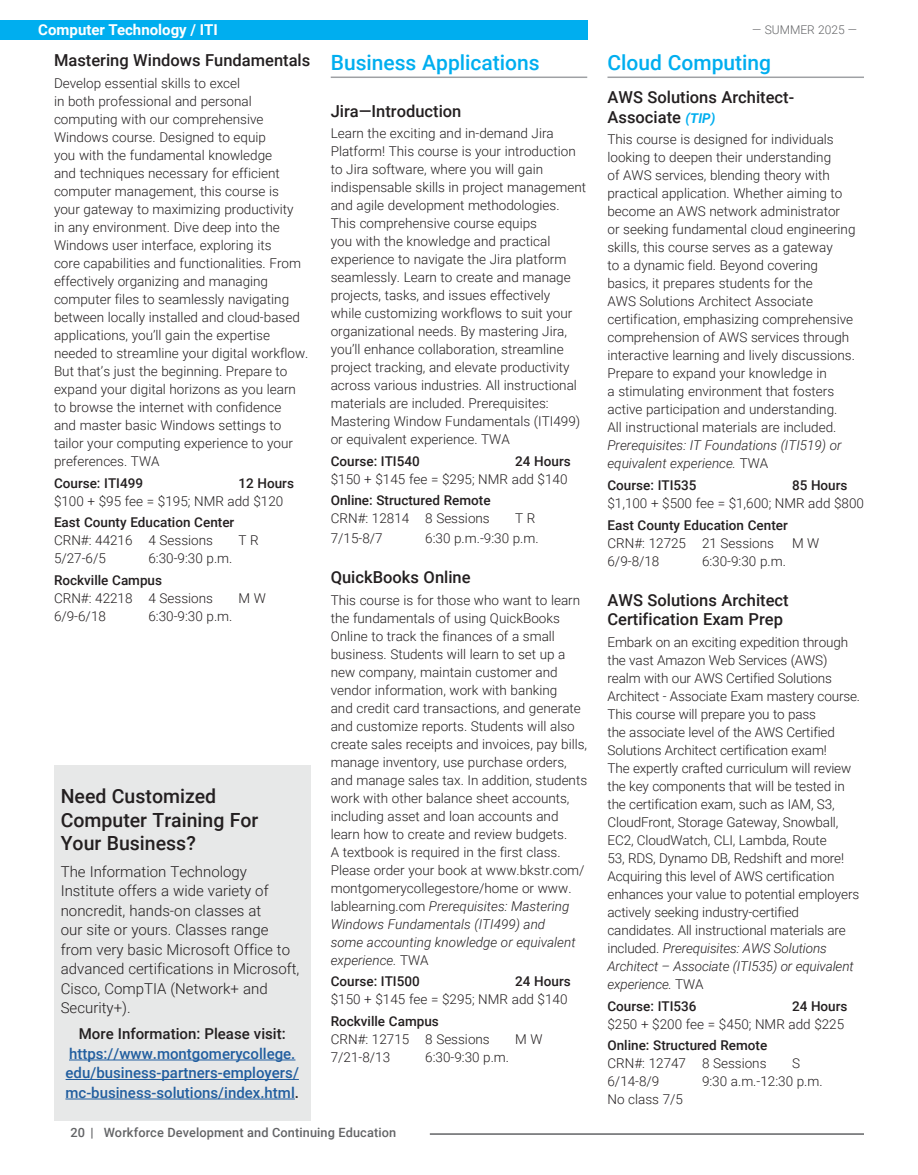
<style>
.page{position:relative;width:918px;height:1175px;background:#fff}
.page>*{position:absolute;margin:0;border:0;box-sizing:border-box;transform-origin:0 0}
.t1{font:500 21px "Roboto";color:#00aeef}
.t2{font:500 19.5px/23.4px "Roboto";color:#231f20}
.t3{font:500 16.5px/19.8px "Roboto";color:#231f20}
.t4{font:300 15px/19.5px "Roboto";color:#231f20}
.t5{font:500 15px/19.5px "Roboto";color:#215e9f}
.t6{font:500 15px "Roboto";color:#231f20}
.t7{font:700 15px "Roboto";color:#fff}
.t8{font:300 13.5px/18px "Roboto";color:#231f20}
.t9{font:500 13.5px "Roboto";color:#231f20}
.t10{font:italic 300 13.5px/18px "Roboto";color:#231f20}
.t11{font:500 12.75px "Roboto";letter-spacing:.01em;color:#636466}
.t12{font:300 12px "Roboto";color:#636466}
.s1{font-style:italic}
.s2{font-weight:700;font-style:italic;font-size:13.5px;color:#00aeef}
.s3{font-style:normal}
.s4{color:#231f20}
</style>
<div class="page">
<hr style="left:430px;top:1133px;width:434px;height:1px;background:#636466">
<div style="left:0;top:21px;width:588px;height:19px;background:#00aeef"></div>
<hr style="left:608px;top:76px;width:256px;height:2px;background:#9fa1a4">
<hr style="left:331px;top:76px;width:256px;height:2px;background:#9fa1a4">
<div style="left:54px;top:765px;width:256px;height:355px;background:#e7e8e8"></div>
<hr style="left:69px;top:1059px;width:226px;height:1px;background:#215e9f">
<hr style="left:66px;top:1079px;width:233px;height:1px;background:#215e9f">
<hr style="left:65px;top:1098px;width:230px;height:1px;background:#215e9f">
<p class="t7" style="left:38px;top:19px;width:181px">Computer Technology / ITI</p>
<p class="t12" style="left:752px;top:21px;width:106px">— SUMMER 2025 —</p>
<p class="t3" style="left:54px;top:50px;width:258px">Mastering Windows Fundamentals</p>
<p class="t8" style="left:54px;top:74px;width:256px">Develop essential skills to excel<br>in both professional and personal computing with our comprehensive Windows course. Designed to equip<br>you with the fundamental knowledge<br>and techniques necessary for efficient computer management, this course is<br>your gateway to maximizing productivity<br>in any environment. Dive deep into the Windows user interface, exploring its<br>core capabilities and functionalities. From effectively organizing and managing computer files to seamlessly navigating between locally installed and cloud-based applications, you’ll gain the expertise needed to streamline your digital workflow.<br>But that’s just the beginning. Prepare to expand your digital horizons as you learn to browse the internet with confidence<br>and master basic Windows settings to tailor your computing experience to your preferences. TWA</p>
<p class="t9" style="left:54px;top:473px;width:91px">Course: ITI499</p>
<p class="t9" style="left:239px;top:473px;width:57px">12 Hours</p>
<p class="t8" style="left:54px;top:491px;width:231px">$100 + $95 fee = $195; NMR add $120</p>
<p class="t9" style="left:54px;top:513px;width:182px">East County Education Center</p>
<p class="t8" style="left:54px;top:531px;width:161px">CRN#: 44216 4 Sessions</p>
<p class="t8" style="left:239px;top:531px;width:22px">T R</p>
<p class="t8" style="left:54px;top:549px;width:53px">5/27-6/5</p>
<p class="t8" style="left:148px;top:549px;width:85px">6:30-9:30 p.m.</p>
<p class="t9" style="left:54px;top:570px;width:110px">Rockville Campus</p>
<p class="t8" style="left:54px;top:588px;width:161px">CRN#: 42218 4 Sessions</p>
<p class="t8" style="left:239px;top:588px;width:29px">M W</p>
<p class="t8" style="left:54px;top:606px;width:53px">6/9-6/18</p>
<p class="t8" style="left:148px;top:606px;width:85px">6:30-9:30 p.m.</p>
<h1 class="t1" style="left:331px;top:48px;width:210px">Business Applications</h1>
<p class="t3" style="left:331px;top:100px;width:132px">Jira—Introduction</p>
<p class="t8" style="left:331px;top:124px;width:257px">Learn the exciting and in-demand Jira Platform! This course is your introduction to Jira software, where you will gain indispensable skills in project management and agile development methodologies.<br>This comprehensive course equips<br>you with the knowledge and practical experience to navigate the Jira platform seamlessly. Learn to create and manage projects, tasks, and issues effectively<br>while customizing workflows to suit your organizational needs. By mastering Jira, you’ll enhance collaboration, streamline project tracking, and elevate productivity across various industries. All instructional materials are included. Prerequisites:<br>Mastering Window Fundamentals (ITI499) or equivalent experience. TWA</p>
<p class="t9" style="left:331px;top:451px;width:91px">Course: ITI540</p>
<p class="t9" style="left:515px;top:451px;width:57px">24 Hours</p>
<p class="t8" style="left:331px;top:469px;width:238px">$150 + $145 fee = $295; NMR add $140</p>
<p class="t9" style="left:331px;top:491px;width:161px">Online: Structured Remote</p>
<p class="t8" style="left:331px;top:509px;width:161px">CRN#: 12814 8 Sessions</p>
<p class="t8" style="left:515px;top:509px;width:22px">T R</p>
<p class="t8" style="left:331px;top:529px;width:53px">7/15-8/7</p>
<p class="t8" style="left:425px;top:529px;width:115px">6:30 p.m.-9:30 p.m.</p>
<p class="t3" style="left:331px;top:567px;width:141px">QuickBooks Online</p>
<p class="t8" style="left:331px;top:590px;width:258px">This course is for those who want to learn the fundamentals of using QuickBooks Online to track the finances of a small business. Students will learn to set up a new company, maintain customer and vendor information, work with banking<br>and credit card transactions, and generate and customize reports. Students will also create sales receipts and invoices, pay bills, manage inventory, use purchase orders, and manage sales tax. In addition, students work with other balance sheet accounts, including asset and loan accounts and learn how to create and review budgets.<br>A textbook is required in the first class.<br>Please order your book at www.bkstr.com/ montgomerycollegestore/home or www. lablearning.com <span class="s1">Prerequisites: Mastering Windows Fundamentals (ITI499) and<br>some accounting knowledge or equivalent experience.</span> TWA</p>
<p class="t9" style="left:331px;top:972px;width:91px">Course: ITI500</p>
<p class="t9" style="left:515px;top:972px;width:57px">24 Hours</p>
<p class="t8" style="left:331px;top:990px;width:238px">$150 + $145 fee = $295; NMR add $140</p>
<p class="t9" style="left:331px;top:1011px;width:110px">Rockville Campus</p>
<p class="t8" style="left:331px;top:1029px;width:161px">CRN#: 12715 8 Sessions</p>
<p class="t8" style="left:515px;top:1029px;width:29px">M W</p>
<p class="t8" style="left:331px;top:1047px;width:61px">7/21-8/13</p>
<p class="t8" style="left:425px;top:1047px;width:85px">6:30-9:30 p.m.</p>
<h1 class="t1" style="left:608px;top:48px;width:165px">Cloud Computing</h1>
<p class="t3" style="left:608px;top:87px;width:188px">AWS Solutions Architect-<br>Associate <span class="s2">(TIP)</span></p>
<p class="t8" style="left:608px;top:130px;width:250px">This course is designed for individuals looking to deepen their understanding<br>of AWS services, blending theory with practical application. Whether aiming to become an AWS network administrator or seeking fundamental cloud engineering skills, this course serves as a gateway<br>to a dynamic field. Beyond covering basics, it prepares students for the<br>AWS Solutions Architect Associate certification, emphasizing comprehensive comprehension of AWS services through interactive learning and lively discussions.<br>Prepare to expand your knowledge in<br>a stimulating environment that fosters active participation and understanding.<br>All instructional materials are included.</p>
<p class="t10" style="left:608px;top:436px;width:236px">Prerequisites: IT Foundations (ITI519) or equivalent experience. <span class="s3">TWA</span></p>
<p class="t9" style="left:608px;top:476px;width:91px">Course: ITI535</p>
<p class="t9" style="left:792px;top:476px;width:57px">85 Hours</p>
<p class="t8" style="left:608px;top:494px;width:258px">$1,100 + $500 fee = $1,600; NMR add $800</p>
<p class="t9" style="left:608px;top:515px;width:182px">East County Education Center</p>
<p class="t8" style="left:608px;top:533px;width:168px">CRN#: 12725 21 Sessions</p>
<p class="t8" style="left:792px;top:533px;width:29px">M W</p>
<p class="t8" style="left:608px;top:551px;width:53px">6/9-8/18</p>
<p class="t8" style="left:702px;top:551px;width:85px">6:30-9:30 p.m.</p>
<p class="t3" style="left:608px;top:589px;width:183px">AWS Solutions Architect<br>Certification Exam Prep</p>
<p class="t8" style="left:608px;top:632px;width:254px">Embark on an exciting expedition through the vast Amazon Web Services (AWS) realm with our AWS Certified Solutions Architect - Associate Exam mastery course.<br>This course will prepare you to pass<br>the associate level of the AWS Certified Solutions Architect certification exam!<br>The expertly crafted curriculum will review the key components that will be tested in the certification exam, such as IAM, S3, CloudFront, Storage Gateway, Snowball, EC2, CloudWatch, CLI, Lambda, Route<br>53, RDS, Dynamo DB, Redshift and more!<br>Acquiring this level of AWS certification enhances your value to potential employers actively seeking industry-certified candidates. All instructional materials are included. <span class="s1">Prerequisites: AWS Solutions Architect – Associate (ITI535) or equivalent experience.</span> TWA</p>
<p class="t9" style="left:608px;top:996px;width:91px">Course: ITI536</p>
<p class="t9" style="left:792px;top:996px;width:57px">24 Hours</p>
<p class="t8" style="left:608px;top:1014px;width:238px">$250 + $200 fee = $450; NMR add $225</p>
<p class="t9" style="left:608px;top:1035px;width:161px">Online: Structured Remote</p>
<p class="t8" style="left:608px;top:1053px;width:161px">CRN#: 12747 8 Sessions</p>
<p class="t8" style="left:792px;top:1053px;width:9px">S</p>
<p class="t8" style="left:608px;top:1071px;width:53px">6/14-8/9</p>
<p class="t8" style="left:702px;top:1071px;width:122px">9:30 a.m.-12:30 p.m.</p>
<p class="t8" style="left:608px;top:1089px;width:77px">No class 7/5</p>
<h2 class="t2" style="left:61px;top:784px;width:199px">Need Customized<br>Computer Training For<br>Your Business?</h2>
<p class="t4" style="left:61px;top:861px;width:240px">The Information Technology<br>Institute offers a wide variety of noncredit, hands-on classes at<br>our site or yours. Classes range from very basic Microsoft Office to advanced certifications in Microsoft,<br>Cisco, CompTIA (Network+ and<br>Security+).</p>
<p class="t6" style="left:79px;top:1023px;width:209px">More Information: Please visit:</p>
<p class="t5" style="left:65px;top:1043px;width:235px">https://www.montgomerycollege. edu/business-partners-employers/ mc-business-solutions/index.html<span class="s4">.</span></p>
<p class="t11" style="left:71px;top:1123px;width:327px">20 | Workforce Development and Continuing Education</p>
</div>
